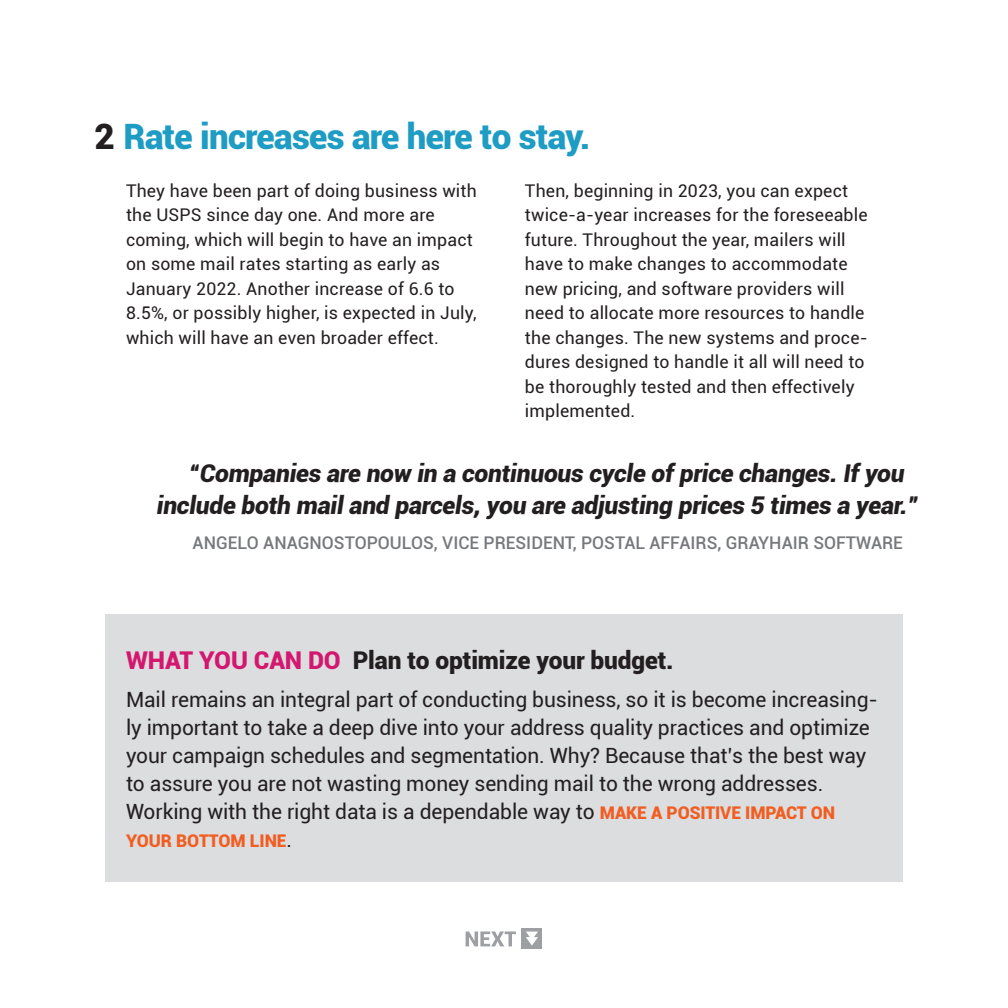
<style>
.page{position:relative;width:1008px;height:1008px;background:#fff}
.page>*{position:absolute;margin:0;border:0;box-sizing:border-box;transform-origin:0 0}
.t1{font:900 35px "Roboto";letter-spacing:-.02em;color:#1e9cc4}
.t2{font:italic 900 24.5px "Roboto";letter-spacing:-.005em;color:#231f20}
.t3{font:900 24.5px "Roboto";letter-spacing:-.005em;color:#231f20}
.t4{font:21px/28px "Roboto";letter-spacing:-.005em;color:#231f20}
.t5{font:17.5px/24.5px "Roboto";letter-spacing:.01em;color:#231f20}
.t6{font:500 17.5px "Roboto";color:#76787b}
.t7{font:900 17.5px "Roboto";letter-spacing:-.005em;color:#f25d21}
.s1{color:#231f20}
.s2{color:#d3176f}
.s3{font-weight:900;font-size:17.5px;color:#f25d21}
.s4{font-weight:400;font-size:21px;color:#231f20}
</style>
<div class="page">
<svg style="left:466px;top:932px;width:50px;height:14px"></svg>
<div style="left:521px;top:928px;width:21px;height:21px;background:#9d9fa2"></div>
<svg style="left:526px;top:932px;width:12px;height:14px"></svg>
<div style="left:105px;top:614px;width:798px;height:268px;background:#dcdddf"></div>
<p class="t1" style="left:94px;top:112px;width:497px"><span class="s1">2</span> Rate increases are here to stay.</p>
<p class="t5" style="left:126px;top:178px;width:352px">They have been part of doing business with the USPS since day one. And more are coming, which will begin to have an impact on some mail rates starting as early as January 2022. Another increase of 6.6 to 8.5%, or possibly higher, is expected in July, which will have an even broader effect.</p>
<p class="t5" style="left:525px;top:178px;width:344px">Then, beginning in 2023, you can expect twice-a-year increases for the foreseeable future. Throughout the year, mailers will have to make changes to accommodate new pricing, and software providers will need to allocate more resources to handle the changes. The new systems and proce&shy;dures designed to handle it all will need to be thoroughly tested and then effectively implemented.</p>
<p class="t2" style="left:189px;top:456px;width:717px">“Companies are now in a continuous cycle of price changes. If you</p>
<p class="t2" style="left:157px;top:488px;width:763px">include both mail and parcels, you are adjusting prices 5 times a year.”</p>
<p class="t6" style="left:193px;top:530px;width:712px">ANGELO ANAGNOSTOPOULOS, VICE PRESIDENT, POSTAL AFFAIRS, GRAYHAIR SOFTWARE</p>
<p class="t3" style="left:126px;top:643px;width:549px"><span class="s2">WHAT YOU CAN DO</span> Plan to optimize your budget.</p>
<p class="t4" style="left:126px;top:685px;width:754px">Mail remains an integral part of conducting business, so it is become increasing&shy;ly important to take a deep dive into your address quality practices and optimize your campaign schedules and segmentation. Why? Because that’s the best way to assure you are not wasting money sending mail to the wrong addresses.<br>Working with the right data is a dependable way to <span class="s3">MAKE A POSITIVE IMPACT ON</span></p>
<p class="t7" style="left:126px;top:828px;width:168px">YOUR BOTTOM LINE<span class="s4">.</span></p>
</div>
